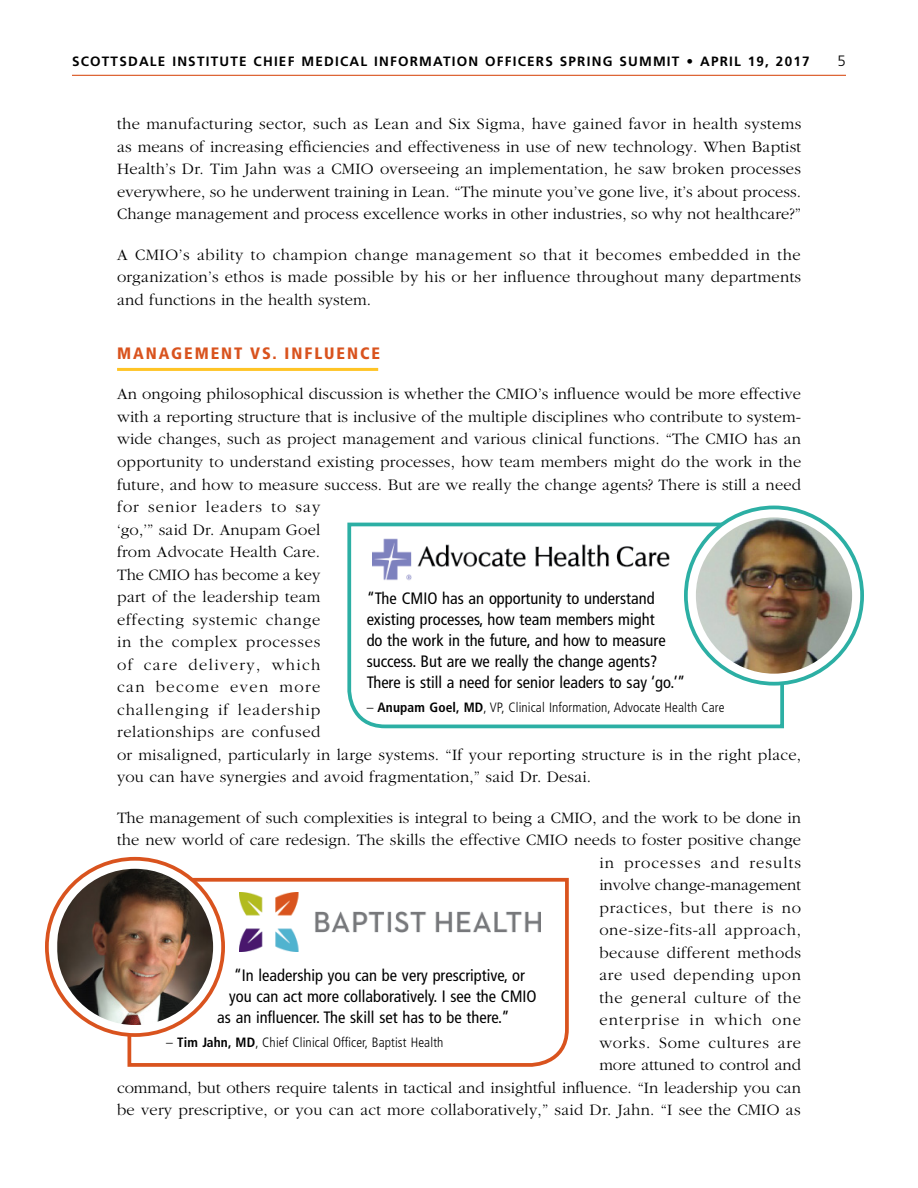
<style>
.page{position:relative;width:918px;height:1188px;background:#fff}
.page>*{position:absolute;margin:0;border:0;box-sizing:border-box;transform-origin:0 0}
.t1{font:300 16.5px/22.5px "Garamond";letter-spacing:.01em;color:#000;text-align:justify}
.t2{font:condensed 16.5px/21px "Frutiger";color:#000}
.t3{font:900 condensed 16.5px "Frutiger";letter-spacing:.12em;color:#d9531e}
.t4{font:300 15px "Frutiger";color:#000}
.t5{font:300 condensed 13.5px "Frutiger";letter-spacing:.01em;color:#000}
.t6{font:700 13.5px "Frutiger";letter-spacing:.09em;color:#000}
.s1{font-weight:700}
</style>
<div class="page">
<hr style="left:72px;top:75px;width:774px;height:1px;background:#d9531e">
<hr style="left:117px;top:368px;width:261px;height:3px;background:#ffc425">
<svg style="left:347px;top:521px;width:437px;height:208px"></svg>
<svg style="left:686px;top:507px;width:176px;height:177px"></svg>
<div style="left:684px;top:506px;width:180px;height:180px;border:4px solid #2cafa4;border-radius:50%"></div>
<img style="left:696px;top:517px;width:156px;height:157px;border-radius:78px">
<img style="left:372px;top:530px;width:306px;height:59px">
<svg style="left:127px;top:876px;width:442px;height:191px"></svg>
<svg style="left:47px;top:859px;width:176px;height:176px"></svg>
<div style="left:45px;top:857px;width:180px;height:180px;border:4px solid #d9531e;border-radius:50%"></div>
<img style="left:57px;top:869px;width:156px;height:156px;border-radius:78px">
<img style="left:239px;top:893px;width:302px;height:59px">
<p class="t6" style="left:72px;top:53px;width:739px">SCOTTSDALE INSTITUTE CHIEF MEDICAL INFORMATION OFFICERS SPRING SUMMIT • APRIL 19, 2017</p>
<p class="t4" style="left:838px;top:52px;width:10px">5</p>
<p class="t1" style="left:117px;top:113px;width:686px">the manufacturing sector, such as Lean and Six Sigma, have gained favor in health systems as means of increasing efficiencies and effectiveness in use of new technology. When Baptist Health’s Dr. Tim Jahn was a CMIO overseeing an implementation, he saw broken processes everywhere, so he underwent training in Lean. “The minute you’ve gone live, it’s about process.<br>Change management and process excellence works in other industries, so why not healthcare?”</p>
<p class="t1" style="left:117px;top:244px;width:686px">A CMIO’s ability to champion change management so that it becomes embedded in the organization’s ethos is made possible by his or her influence throughout many departments and functions in the health system.</p>
<p class="t3" style="left:117px;top:343px;width:265px">MANAGEMENT VS. INFLUENCE</p>
<p class="t1" style="left:117px;top:383px;width:686px;text-align:left">An ongoing philosophical discussion is whether the CMIO’s influence would be more effective with a reporting structure that is inclusive of the multiple disciplines who contribute to system&shy;wide changes, such as project management and various clinical functions. “The CMIO has an opportunity to understand existing processes, how team members might do the work in the future, and how to measure success. But are we really the change agents? There is still a need for senior leaders to say<br>‘go,’” said Dr. Anupam Goel<br>from Advocate Health Care.<br>The CMIO has become a key<br>part of the leadership team<br>effecting systemic change<br>in the complex processes<br>of care delivery, which<br>can become even more<br>challenging if leadership<br>relationships are confused<br>or misaligned, particularly in large systems. “If your reporting structure is in the right place, you can have synergies and avoid fragmentation,” said Dr. Desai.</p>
<p class="t1" style="left:117px;top:806px;width:686px;text-align:right">The management of such complexities is integral to being a CMIO, and the work to be done in the new world of care redesign. The skills the effective CMIO needs to foster positive change in processes and results<br>involve change-management<br>practices, but there is no<br>one-size-fits-all approach,<br>because different methods<br>are used depending upon<br>the general culture of the<br>enterprise in which one<br>works. Some cultures are<br>more attuned to control and<br>command, but others require talents in tactical and insightful influence. “In leadership you can be very prescriptive, or you can act more collaboratively,” said Dr. Jahn. “I see the CMIO as</p>
<p class="t2" style="left:367px;top:588px;width:320px">“The CMIO has an opportunity to understand existing processes, how team members might<br>do the work in the future, and how to measure success. But are we really the change agents?<br>There is still a need for senior leaders to say ‘go.’”</p>
<p class="t5" style="left:367px;top:699px;width:359px">– <span class="s1">Anupam Goel, MD</span>, VP, Clinical Information, Advocate Health Care</p>
<p class="t2" style="left:234px;top:964px;width:293px">“In leadership you can be very prescriptive, or</p>
<p class="t2" style="left:229px;top:985px;width:309px">you can act more collaboratively. I see the CMIO</p>
<p class="t2" style="left:217px;top:1006px;width:294px">as an influencer. The skill set has to be there.”</p>
<p class="t5" style="left:166px;top:1034px;width:279px">– <span class="s1">Tim Jahn, MD</span>, Chief Clinical Officer, Baptist Health</p>
</div>
